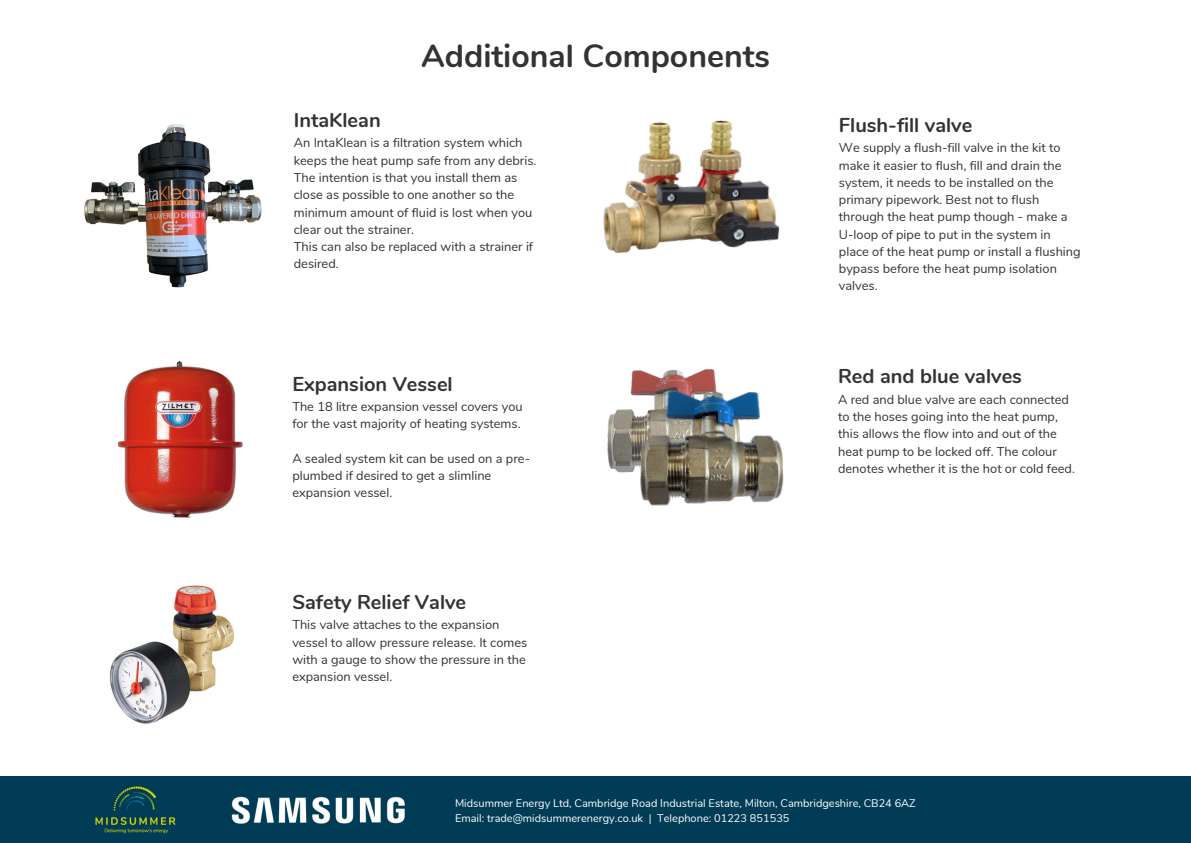
<style>
.page{position:relative;width:1191px;height:843px;background:#fff}
.page>*{position:absolute;margin:0;border:0;box-sizing:border-box;transform-origin:0 0}
.t1{font:700 32px "Nunito";color:#333}
.t2{font:700 20px "Nunito";color:#333}
.t3{font:12.8px/17.2px "Nunito";color:#333}
.t4{font:11px "Nunito";color:#fff}
</style>
<div class="page">
<div style="left:0;top:776px;width:1190px;height:66px;background:#003c56"></div>
<img style="left:95px;top:786px;width:81px;height:48px">
<img style="left:231px;top:796px;width:174px;height:28px">
<img style="left:117px;top:361px;width:126px;height:157px">
<img style="left:84px;top:124px;width:178px;height:164px">
<img style="left:603px;top:120px;width:177px;height:134px">
<img style="left:607px;top:369px;width:109px;height:104px">
<img style="left:624px;top:379px;width:160px;height:127px">
<img style="left:109px;top:585px;width:126px;height:139px">
<h2 class="t1" style="left:421px;top:34px;width:350px">Additional Components</h2>
<p class="t2" style="left:294px;top:107px;width:88px">IntaKlean</p>
<p class="t3" style="left:294px;top:135px;width:244px">An IntaKlean is a filtration system which keeps the heat pump safe from any debris.<br>The intention is that you install them as close as possible to one another so the minimum amount of fluid is lost when you clear out the strainer.<br>This can also be replaced with a strainer if desired.</p>
<p class="t2" style="left:292px;top:370px;width:162px">Expansion Vessel</p>
<p class="t3" style="left:292px;top:398px;width:232px">The 18 litre expansion vessel covers you for the vast majority of heating systems.</p>
<h2 class="t3" style="left:292px;top:449px;width:239px">A sealed system kit can be used on a pre&shy;plumbed if desired to get a slimline expansion vessel.</h2>
<p class="t2" style="left:292px;top:588px;width:175px">Safety Relief Valve</p>
<p class="t3" style="left:292px;top:616px;width:236px">This valve attaches to the expansion vessel to allow pressure release. It comes with a gauge to show the pressure in the expansion vessel.</p>
<p class="t2" style="left:838px;top:112px;width:135px">Flush-fill valve</p>
<p class="t3" style="left:838px;top:139px;width:243px">We supply a flush-fill valve in the kit to make it easier to flush, fill and drain the system, it needs to be installed on the primary pipework. Best not to flush through the heat pump though - make a U-loop of pipe to put in the system in place of the heat pump or install a flushing bypass before the heat pump isolation valves.</p>
<p class="t2" style="left:838px;top:363px;width:185px">Red and blue valves</p>
<p class="t3" style="left:838px;top:391px;width:238px">A red and blue valve are each connected to the hoses going into the heat pump, this allows the flow into and out of the heat pump to be locked off. The colour denotes whether it is the hot or cold feed.</p>
<p class="t4" style="left:455px;top:796px;width:462px">Midsummer Energy Ltd, Cambridge Road Industrial Estate, Milton, Cambridgeshire, CB24 6AZ</p>
<h2 class="t4" style="left:455px;top:811px;width:336px">Email: trade@midsummerenergy.co.uk | Telephone: 01223 851535</h2>
</div>
